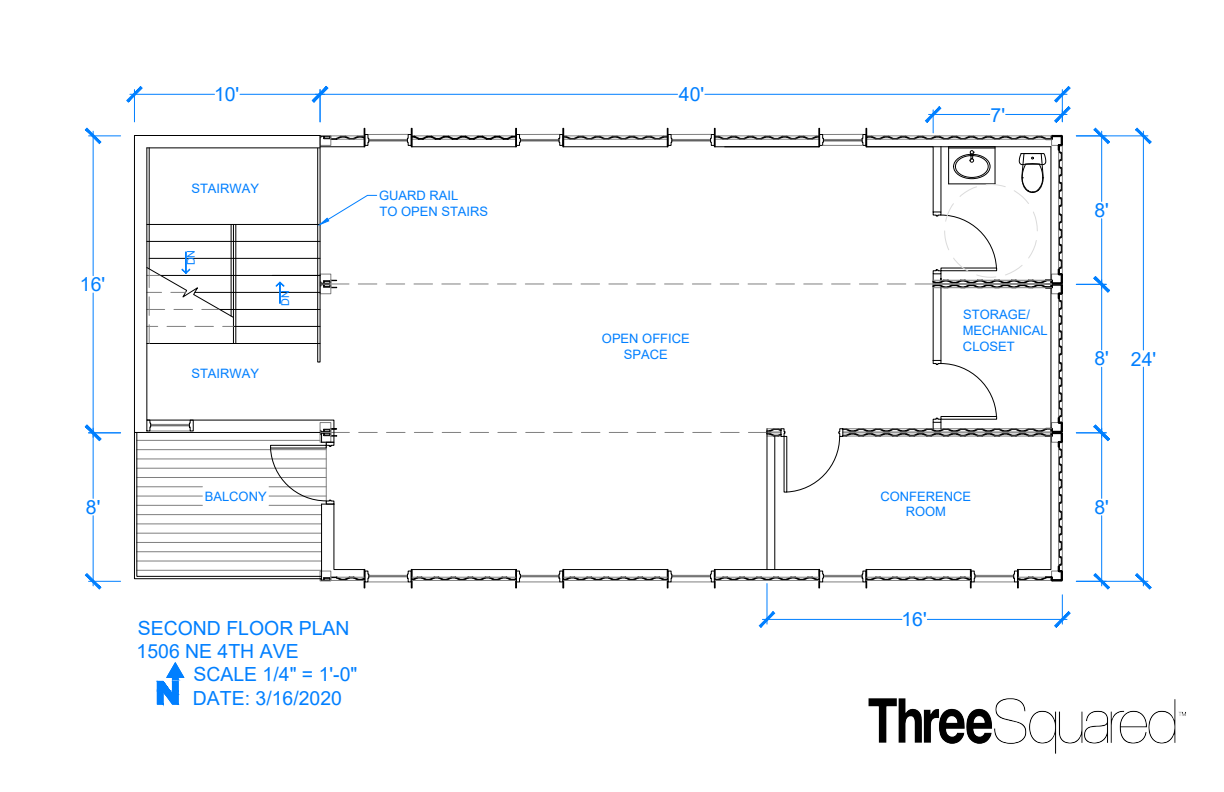
<style>
.page{position:relative;width:1224px;height:792px;background:#fff}
.page>*{position:absolute;margin:0;border:0;box-sizing:border-box;transform-origin:0 0}
.t1{font:19.4px/23.3px "Arial";color:#007fff}
.t2{font:13px/15.6px "Arial";color:#007fff}
.t3{font:10.8px "Arial";color:#007fff}
</style>
<div class="page">
<hr style="left:368px;top:582px;width:40px;height:1px;background:#7f7f7f">
<hr style="left:369px;top:576px;width:38px;height:1px;background:#000">
<hr style="left:369px;top:577px;width:38px;height:1px;background:#7f7f7f">
<hr style="left:369px;top:575px;width:38px;height:1px;background:#7f7f7f">
<hr style="left:520px;top:582px;width:40px;height:1px;background:#7f7f7f">
<hr style="left:520px;top:576px;width:39px;height:1px;background:#000">
<hr style="left:520px;top:577px;width:39px;height:1px;background:#7f7f7f">
<hr style="left:520px;top:575px;width:39px;height:1px;background:#7f7f7f">
<hr style="left:671px;top:582px;width:40px;height:1px;background:#7f7f7f">
<hr style="left:672px;top:576px;width:39px;height:1px;background:#000">
<hr style="left:672px;top:577px;width:39px;height:1px;background:#7f7f7f">
<hr style="left:672px;top:575px;width:39px;height:1px;background:#7f7f7f">
<svg style="left:407px;top:569px;width:114px;height:19px"></svg>
<svg style="left:559px;top:569px;width:113px;height:19px"></svg>
<hr style="left:564px;top:580px;width:103px;height:1px;background:#7f7f7f">
<hr style="left:412px;top:580px;width:104px;height:1px;background:#7f7f7f">
<hr style="left:564px;top:577px;width:103px;height:1px;background:#7f7f7f">
<hr style="left:412px;top:577px;width:104px;height:1px;background:#7f7f7f">
<hr style="left:520px;top:134px;width:40px;height:1px;background:#7f7f7f">
<hr style="left:520px;top:140px;width:39px;height:1px;background:#000">
<hr style="left:520px;top:139px;width:39px;height:1px;background:#7f7f7f">
<hr style="left:520px;top:141px;width:39px;height:1px;background:#7f7f7f">
<hr style="left:671px;top:134px;width:40px;height:1px;background:#7f7f7f">
<hr style="left:672px;top:140px;width:39px;height:1px;background:#000">
<hr style="left:672px;top:139px;width:39px;height:1px;background:#7f7f7f">
<hr style="left:672px;top:141px;width:39px;height:1px;background:#7f7f7f">
<svg style="left:559px;top:128px;width:113px;height:19px"></svg>
<hr style="left:564px;top:146px;width:103px;height:1px;background:#000">
<hr style="left:412px;top:569px;width:104px;height:1px;background:#000">
<hr style="left:564px;top:569px;width:103px;height:1px;background:#000">
<svg style="left:387px;top:432px;width:18px;height:1px"></svg>
<svg style="left:414px;top:432px;width:19px;height:1px"></svg>
<svg style="left:442px;top:432px;width:19px;height:1px"></svg>
<svg style="left:470px;top:432px;width:19px;height:1px"></svg>
<svg style="left:498px;top:432px;width:18px;height:1px"></svg>
<svg style="left:526px;top:432px;width:18px;height:1px"></svg>
<svg style="left:554px;top:432px;width:18px;height:1px"></svg>
<svg style="left:581px;top:432px;width:19px;height:1px"></svg>
<svg style="left:609px;top:432px;width:19px;height:1px"></svg>
<svg style="left:637px;top:432px;width:19px;height:1px"></svg>
<svg style="left:665px;top:432px;width:18px;height:1px"></svg>
<svg style="left:386px;top:284px;width:19px;height:1px"></svg>
<svg style="left:414px;top:284px;width:19px;height:1px"></svg>
<svg style="left:442px;top:284px;width:18px;height:1px"></svg>
<svg style="left:470px;top:284px;width:18px;height:1px"></svg>
<svg style="left:498px;top:284px;width:18px;height:1px"></svg>
<svg style="left:525px;top:284px;width:19px;height:1px"></svg>
<svg style="left:553px;top:284px;width:19px;height:1px"></svg>
<svg style="left:581px;top:284px;width:19px;height:1px"></svg>
<svg style="left:609px;top:284px;width:18px;height:1px"></svg>
<svg style="left:637px;top:284px;width:18px;height:1px"></svg>
<svg style="left:665px;top:284px;width:18px;height:1px"></svg>
<hr style="left:134px;top:136px;width:1px;height:296px;background:#000">
<hr style="left:134px;top:135px;width:186px;height:1px;background:#000">
<svg style="left:146px;top:147px;width:189px;height:273px"></svg>
<svg style="left:146px;top:251px;width:88px;height:67px"></svg>
<svg style="left:134px;top:420px;width:243px;height:168px"></svg>
<hr style="left:368px;top:134px;width:40px;height:1px;background:#7f7f7f">
<hr style="left:369px;top:140px;width:38px;height:1px;background:#000">
<hr style="left:369px;top:139px;width:38px;height:1px;background:#7f7f7f">
<hr style="left:369px;top:141px;width:38px;height:1px;background:#7f7f7f">
<svg style="left:317px;top:128px;width:61px;height:235px"></svg>
<svg style="left:407px;top:128px;width:114px;height:19px"></svg>
<svg style="left:156px;top:662px;width:29px;height:43px"></svg>
<hr style="left:1101px;top:516px;width:1px;height:70px;background:#007fff">
<hr style="left:1101px;top:428px;width:1px;height:70px;background:#007fff">
<svg style="left:1094px;top:573px;width:16px;height:16px"></svg>
<hr style="left:1076px;top:432px;width:30px;height:1px;background:#007fff">
<hr style="left:1101px;top:367px;width:1px;height:70px;background:#007fff">
<hr style="left:1101px;top:280px;width:1px;height:70px;background:#007fff">
<svg style="left:1094px;top:425px;width:16px;height:16px"></svg>
<hr style="left:1076px;top:284px;width:30px;height:1px;background:#007fff">
<hr style="left:1101px;top:219px;width:1px;height:70px;background:#007fff">
<hr style="left:1101px;top:131px;width:1px;height:70px;background:#007fff">
<svg style="left:1094px;top:276px;width:16px;height:17px"></svg>
<svg style="left:1094px;top:128px;width:16px;height:16px"></svg>
<hr style="left:1076px;top:581px;width:72px;height:1px;background:#007fff">
<hr style="left:1076px;top:135px;width:72px;height:1px;background:#007fff">
<hr style="left:1143px;top:367px;width:1px;height:219px;background:#007fff">
<hr style="left:1143px;top:131px;width:1px;height:219px;background:#007fff">
<svg style="left:1135px;top:573px;width:17px;height:16px"></svg>
<svg style="left:1135px;top:128px;width:17px;height:16px"></svg>
<hr style="left:134px;top:90px;width:1px;height:32px;background:#007fff">
<hr style="left:240px;top:94px;width:85px;height:1px;background:#007fff">
<hr style="left:130px;top:94px;width:85px;height:1px;background:#007fff">
<svg style="left:126px;top:86px;width:17px;height:16px"></svg>
<hr style="left:320px;top:90px;width:1px;height:32px;background:#007fff">
<hr style="left:315px;top:94px;width:363px;height:1px;background:#007fff">
<svg style="left:312px;top:86px;width:16px;height:16px"></svg>
<hr style="left:89px;top:135px;width:32px;height:1px;background:#007fff">
<hr style="left:93px;top:131px;width:1px;height:145px;background:#007fff">
<hr style="left:93px;top:293px;width:1px;height:144px;background:#007fff">
<svg style="left:85px;top:128px;width:16px;height:16px"></svg>
<hr style="left:89px;top:432px;width:32px;height:1px;background:#007fff">
<hr style="left:89px;top:581px;width:32px;height:1px;background:#007fff">
<hr style="left:93px;top:428px;width:1px;height:70px;background:#007fff">
<hr style="left:93px;top:516px;width:1px;height:70px;background:#007fff">
<svg style="left:85px;top:425px;width:16px;height:16px"></svg>
<svg style="left:85px;top:573px;width:16px;height:16px"></svg>
<svg style="left:692px;top:86px;width:379px;height:502px"></svg>
<hr style="left:766px;top:584px;width:1px;height:40px;background:#007fff">
<hr style="left:927px;top:619px;width:140px;height:1px;background:#007fff">
<hr style="left:762px;top:619px;width:140px;height:1px;background:#007fff">
<svg style="left:1054px;top:595px;width:17px;height:33px"></svg>
<svg style="left:759px;top:611px;width:16px;height:17px"></svg>
<img style="left:868px;top:698px;width:318px;height:56px">
<h1 class="t1" style="left:80px;top:273px;width:27px">16'</h1>
<h1 class="t1" style="left:214px;top:83px;width:27px">10'</h1>
<h1 class="t1" style="left:679px;top:83px;width:27px">40'</h1>
<p class="t2" style="left:191px;top:180px;width:69px">STAIRWAY</p>
<p class="t3" style="left:185px;top:265px;width:17px;rotate:-90deg">DN</p>
<p class="t3" style="left:279px;top:306px;width:17px;rotate:-90deg">DN</p>
<p class="t2" style="left:191px;top:365px;width:69px">STAIRWAY</p>
<p class="t2" style="left:379px;top:188px;width:111px">GUARD RAIL<br>TO OPEN STAIRS</p>
<p class="t2" style="left:602px;top:331px;width:89px;text-align:center">OPEN OFFICE<br>SPACE</p>
<h1 class="t1" style="left:86px;top:496px;width:16px">8'</h1>
<p class="t2" style="left:205px;top:488px;width:63px">BALCONY</p>
<h1 class="t1" style="left:137px;top:616px;width:215px">SECOND FLOOR PLAN<br>1506 NE 4TH AVE</h1>
<h1 class="t1" style="left:193px;top:663px;width:166px">SCALE 1/4" = 1'-0"<br>DATE: 3/16/2020</h1>
<h1 class="t1" style="left:991px;top:103px;width:16px">7'</h1>
<p class="t2" style="left:963px;top:307px;width:86px">STORAGE/<br>MECHANICAL<br>CLOSET</p>
<h1 class="t1" style="left:1095px;top:199px;width:16px">8'</h1>
<h1 class="t1" style="left:1095px;top:347px;width:16px">8'</h1>
<h1 class="t1" style="left:1131px;top:347px;width:27px">24'</h1>
<p class="t2" style="left:880px;top:488px;width:92px;text-align:center">CONFERENCE<br>ROOM</p>
<h1 class="t1" style="left:901px;top:608px;width:27px">16'</h1>
<h1 class="t1" style="left:1095px;top:496px;width:16px">8'</h1>
</div>
